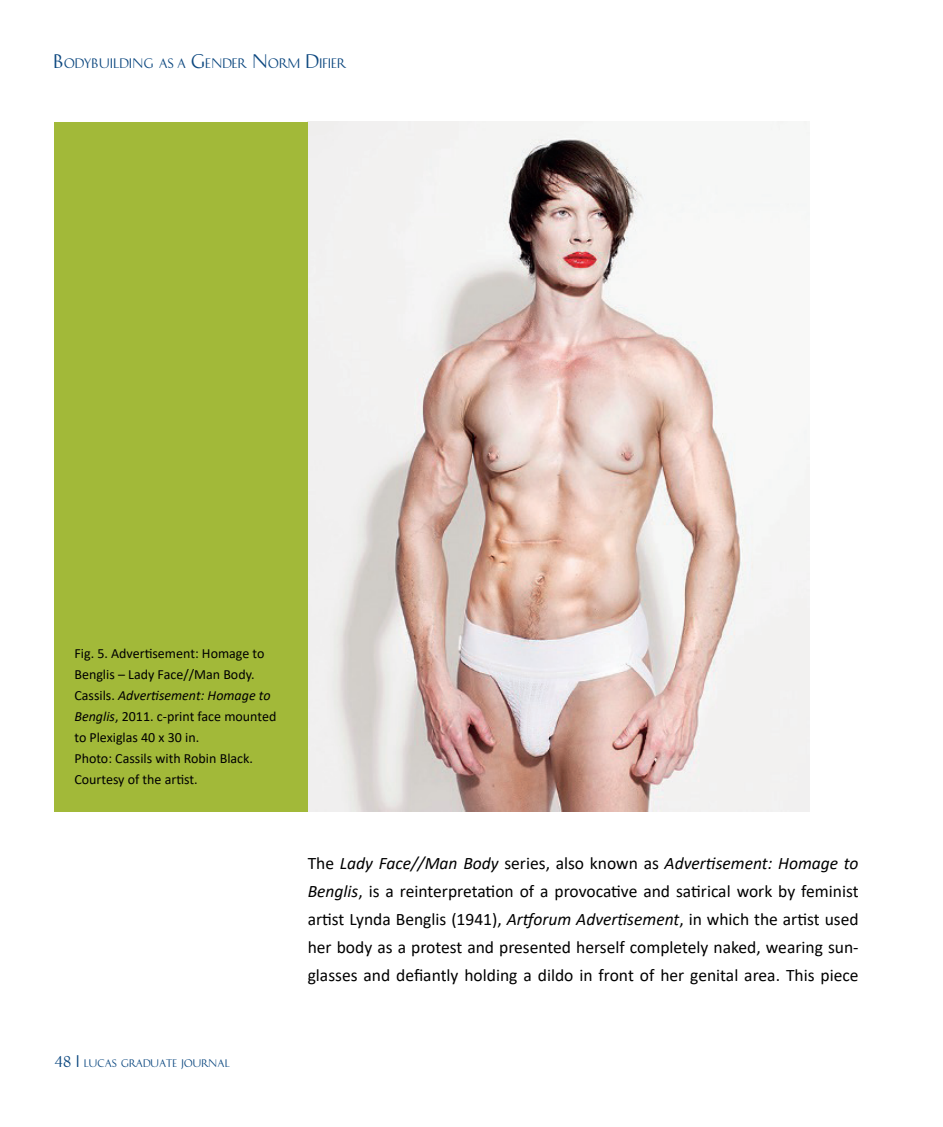
<style>
.page{position:relative;width:943px;height:1127px;background:#fff}
.page>*{position:absolute;margin:0;border:0;box-sizing:border-box;transform-origin:0 0}
.t1{font:17.5px/28px "Calibri";color:#000001;text-align:justify}
.t2{font:14px/21px "Calibri";color:#000001}
.t3{font:12.25px "History Two";color:#0d4880}
.t4{font:9.8px "History Two";color:#0d4981}
.s1{font-size:17.5px}
.s2{font-style:italic}
.s3{font-size:14px}
</style>
<div class="page">
<img style="left:308px;top:122px;width:501px;height:689px">
<div style="left:55px;top:122px;width:253px;height:689px;background:#a2b939"></div>
<p class="t3" style="left:53px;top:55px;width:294px"><span class="s1">B</span>ODYBUILDING AS A <span class="s1">G</span>ENDER <span class="s1">N</span>ORM <span class="s1">D</span>IFIER</p>
<p class="t2" style="left:74px;top:642px;width:203px">Fig. 5. Advertisement: Homage to<br>Benglis – Lady Face//Man Body.<br>Cassils. <span class="s2">Advertisement: Homage to<br>Benglis</span>, 2011. c-print face mounted to Plexiglas 40 x 30 in.<br>Photo: Cassils with Robin Black.<br>Courtesy of the artist.</p>
<p class="t4" style="left:55px;top:1057px;width:177px"><span class="s3">48 |</span> LUCAS GRADUATE JOURNAL</p>
<p class="t1" style="left:308px;top:848px;width:552px">The <span class="s2">Lady Face//Man Body</span> series, also known as <span class="s2">Advertisement: Homage to Benglis</span>, is a reinterpretation of a provocative and satirical work by feminist artist Lynda Benglis (1941), <span class="s2">Artforum Advertisement</span>, in which the artist used her body as a protest and presented herself completely naked, wearing sun&shy;glasses and defiantly holding a dildo in front of her genital area. This piece</p>
</div>
